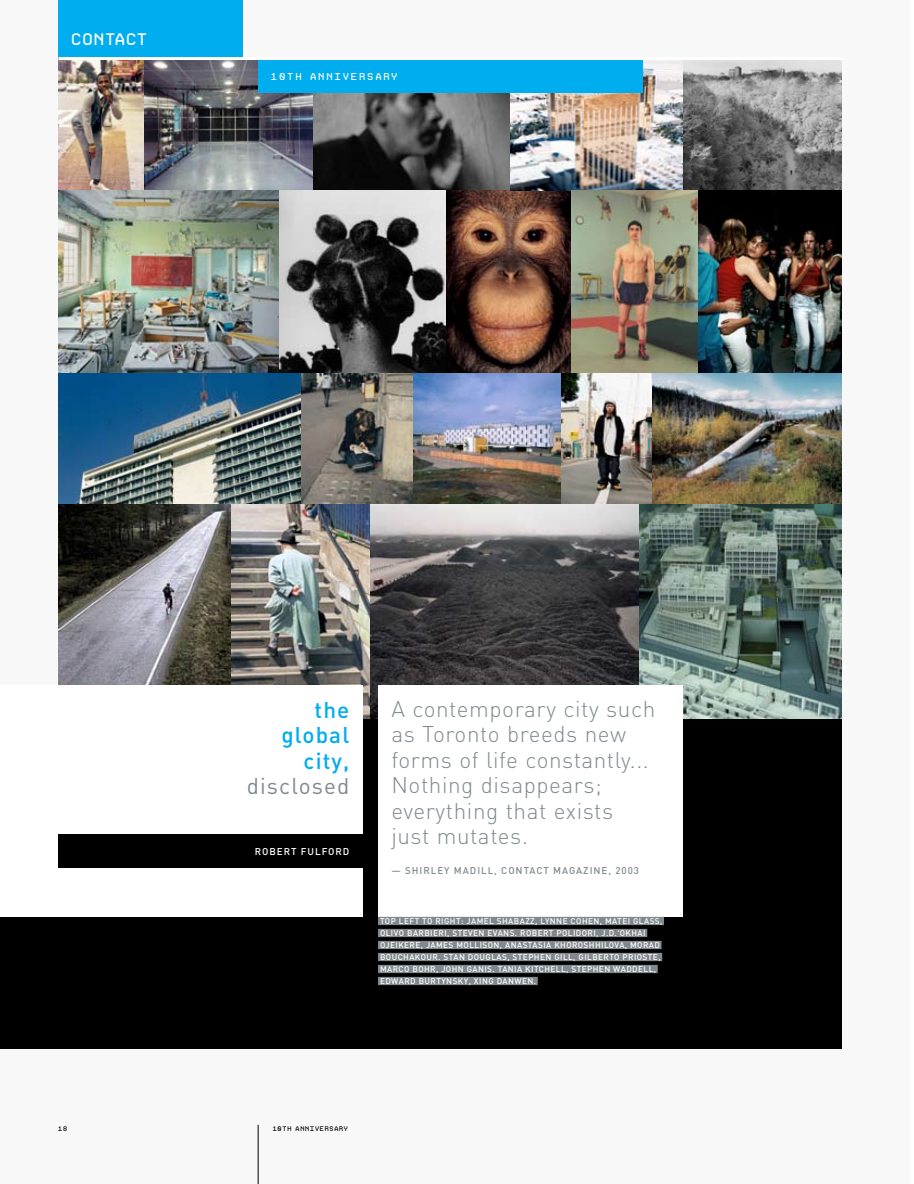
<style>
.page{position:relative;width:914px;height:1184px;background:#fff}
.page>*{position:absolute;margin:0;border:0;box-sizing:border-box;transform-origin:0 0}
.t1{font:300 22.5px/25.5px "DIN";letter-spacing:.025em;color:#81898e}
.t2{font:22.5px/25.5px "DIN Medium Alternate";letter-spacing:.05em;color:#00adef;text-align:right}
.t3{font:22.5px "DIN Regular Alternate";color:#81898e}
.t4{font:15px "Auto Scape";letter-spacing:.05em;color:#fff}
.t5{font:500 9.75px "DIN";letter-spacing:.1em;color:#81898e}
.t6{font:500 9.75px "DIN";color:#fff}
.t7{font:9px "Auto Scape";letter-spacing:.2em;color:#fff}
.t8{font:500 8.25px/12px "DIN";letter-spacing:.05em;color:#fff}
.t9{font:6px "Auto Scape";letter-spacing:.1em;color:#000}
</style>
<div class="page">
<div style="left:0;top:0;width:909px;height:1184px;background:#f8f8f9"></div>
<img style="left:58px;top:60px;width:784px;height:130px">
<div style="left:58px;top:0;width:185px;height:58px;background:#00adef"></div>
<div style="left:0;top:718px;width:842px;height:330px;background:#000"></div>
<hr style="left:258px;top:1124px;width:1px;height:60px;background:#000">
<img style="left:58px;top:372px;width:354px;height:132px">
<img style="left:412px;top:372px;width:149px;height:132px">
<img style="left:561px;top:372px;width:91px;height:132px">
<img style="left:652px;top:372px;width:190px;height:132px">
<img style="left:230px;top:504px;width:612px;height:214px">
<img style="left:58px;top:504px;width:172px;height:181px">
<div style="left:0;top:686px;width:363px;height:230px;background:#fff"></div>
<div style="left:378px;top:685px;width:304px;height:231px;background:#fff"></div>
<div style="left:58px;top:834px;width:305px;height:33px;background:#000"></div>
<img style="left:292px;top:190px;width:550px;height:182px">
<img style="left:58px;top:190px;width:234px;height:182px">
<div style="left:258px;top:58px;width:384px;height:35px;background:#00adef"></div>
<hr style="left:58px;top:57px;width:784px;height:3px;background:#fff">
<div style="left:378px;top:916px;width:286px;height:9px;background:#81898e"></div>
<div style="left:378px;top:928px;width:269px;height:9px;background:#81898e"></div>
<div style="left:378px;top:940px;width:283px;height:9px;background:#81898e"></div>
<div style="left:378px;top:952px;width:284px;height:9px;background:#81898e"></div>
<div style="left:378px;top:964px;width:279px;height:9px;background:#81898e"></div>
<div style="left:378px;top:976px;width:159px;height:9px;background:#81898e"></div>
<h2 class="t4" style="left:72px;top:30px;width:78px">CONTACT</h2>
<p class="t7" style="left:272px;top:70px;width:24px">10TH</p>
<p class="t7" style="left:311px;top:70px;width:42px">ANNIVERSARY</p>
<h1 class="t2" style="left:281px;top:696px;width:69px">the global city,</h1>
<h1 class="t3" style="left:247px;top:772px;width:104px">disclosed</h1>
<p class="t6" style="left:255px;top:845px;width:8px">ROBERTFULFORD</p>
<h1 class="t1" style="left:391px;top:695px;width:265px">A contemporary city such as Toronto breeds new forms of life constantly...<br>Nothing disappears; everything that exists just mutates.</h1>
<p class="t5" style="left:391px;top:864px;width:28px">— SHIRLE</p>
<p class="t5" style="left:444px;top:864px;width:26px">Y MADILL</p>
<p class="t5" style="left:494px;top:864px;width:63px">, CONTACT MAGAZINE</p>
<p class="t5" style="left:608px;top:864px;width:32px">, 2003</p>
<p class="t8" style="left:380px;top:914px;width:284px">TOP LEFT TO RIGHT: JAMEL SHABAZZ, LYNNE COHEN, MATEI GLASS, OLIVO BARBIERI, STEVEN EVANS. ROBERT POLIDORI, J.D.'OKHAI OJEIKERE, JAMES MOLLISON, ANASTASIA KHOROSHHILOVA, MORAD BOUCHAKOUR. STAN DOUGLAS, STEPHEN GILL, GILBERTO PRIOSTE, MARCO BOHR, JOHN GANIS. TANIA KITCHELL, STEPHEN WADDELL, EDWARD BURTYNSKY, XING DANWEN.</p>
<p class="t9" style="left:58px;top:1125px;width:6px">18</p>
<p class="t9" style="left:273px;top:1125px;width:77px">10TH ANNIVERSARY</p>
</div>
